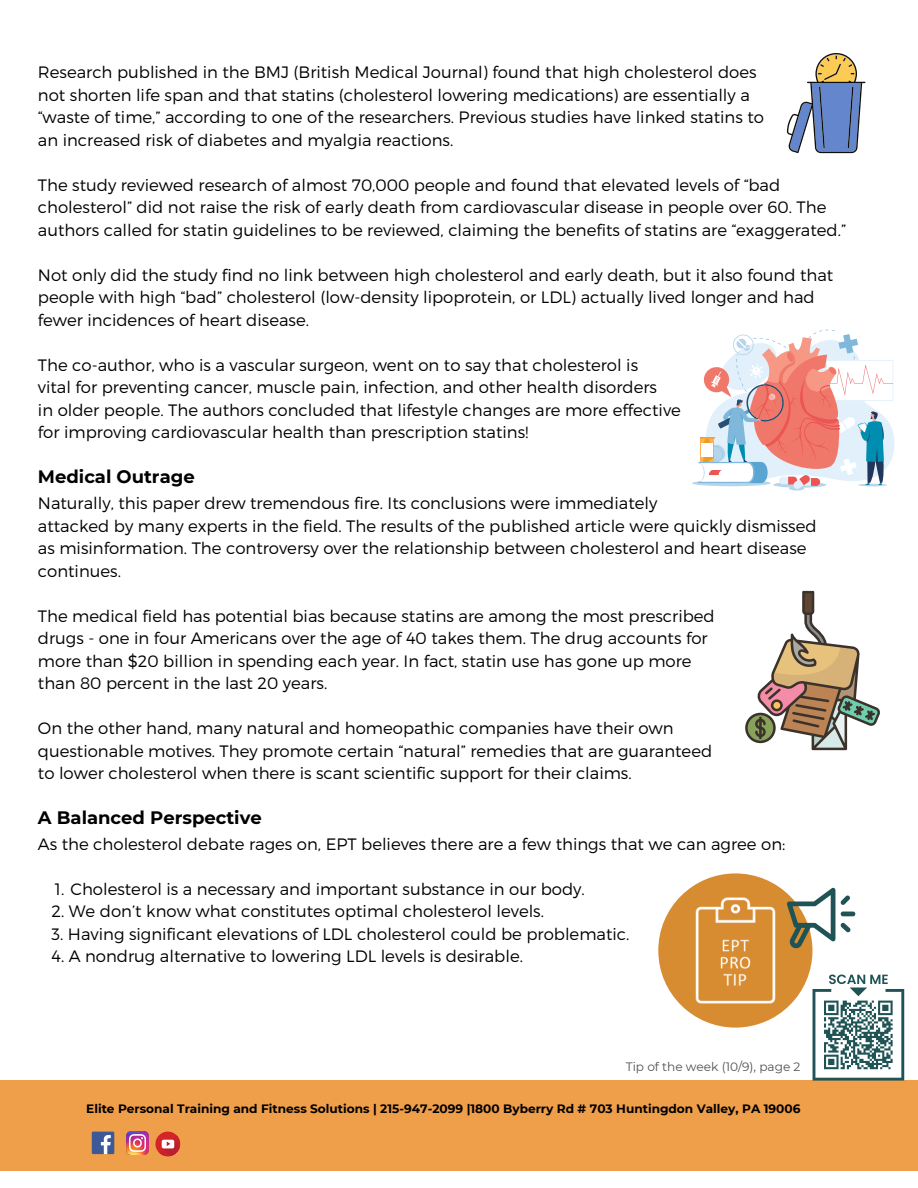
<style>
.page{position:relative;width:918px;height:1188px;background:#fff}
.page>*{position:absolute;margin:0;border:0;box-sizing:border-box;transform-origin:0 0}
.t1{font:700 18px "Montserrat";color:#000}
.t2{font:300 16.5px/22.5px "Montserrat";color:#000}
.t3{font:700 12.15px "Montserrat";color:#000}
.t4{font:12.15px "Montserrat";color:#4f524e}
</style>
<div class="page">
<div style="left:0;top:1081px;width:918px;height:90px;background:#ef9e4a"></div>
<svg style="left:813px;top:975px;width:91px;height:106px"></svg>
<div style="left:92px;top:1132px;width:22px;height:22px;background:#3d5a98"></div>
<svg style="left:101px;top:1135px;width:10px;height:19px"></svg>
<img style="left:126px;top:1132px;width:23px;height:22px">
<div style="left:155px;top:1132px;width:25px;height:24px;background:#d42428;border-radius:50%"></div>
<svg style="left:159px;top:1135px;width:22px;height:22px"></svg>
<svg style="left:787px;top:53px;width:78px;height:100px"></svg>
<svg style="left:745px;top:591px;width:135px;height:159px"></svg>
<svg style="left:692px;top:480px;width:79px;height:6px"></svg>
<svg style="left:698px;top:330px;width:196px;height:161px"></svg>
<div style="left:658px;top:873px;width:154px;height:155px;background:#d88c31;border-radius:50%"></div>
<img style="left:672px;top:888px;width:126px;height:126px">
<img style="left:694px;top:929px;width:83px;height:71px">
<svg style="left:787px;top:888px;width:48px;height:60px"></svg>
<svg style="left:841px;top:923px;width:9px;height:9px"></svg>
<svg style="left:841px;top:912px;width:14px;height:4px"></svg>
<svg style="left:841px;top:896px;width:9px;height:9px"></svg>
<p class="t2" style="left:38px;top:60px;width:720px">Research published in the BMJ (British Medical Journal) found that high cholesterol does</p>
<p class="t2" style="left:38px;top:83px;width:713px">not shorten life span and that statins (cholesterol lowering medications) are essentially a</p>
<p class="t2" style="left:38px;top:105px;width:728px">“waste of time,” according to one of the researchers. Previous studies have linked statins to</p>
<p class="t2" style="left:38px;top:128px;width:417px">an increased risk of diabetes and myalgia reactions.</p>
<p class="t2" style="left:38px;top:173px;width:810px">The study reviewed research of almost 70,000 people and found that elevated levels of “bad cholesterol” did not raise the risk of early death from cardiovascular disease in people over 60. The authors called for statin guidelines to be reviewed, claiming the benefits of statins are “exaggerated.”</p>
<p class="t2" style="left:38px;top:263px;width:797px">Not only did the study find no link between high cholesterol and early death, but it also found that people with high “bad” cholesterol (low-density lipoprotein, or LDL) actually lived longer and had fewer incidences of heart disease.</p>
<p class="t2" style="left:38px;top:353px;width:602px">The co-author, who is a vascular surgeon, went on to say that cholesterol is</p>
<p class="t2" style="left:38px;top:375px;width:621px">vital for preventing cancer, muscle pain, infection, and other health disorders</p>
<p class="t2" style="left:38px;top:398px;width:644px">in older people. The authors concluded that lifestyle changes are more effective</p>
<p class="t2" style="left:38px;top:420px;width:492px">for improving cardiovascular health than prescription statins!</p>
<p class="t1" style="left:38px;top:466px;width:158px">Medical Outrage</p>
<p class="t2" style="left:38px;top:491px;width:621px">Naturally, this paper drew tremendous fire. Its conclusions were immediately</p>
<p class="t2" style="left:38px;top:514px;width:780px">attacked by many experts in the field. The results of the published article were quickly dismissed</p>
<p class="t2" style="left:38px;top:536px;width:770px">as misinformation. The controversy over the relationship between cholesterol and heart disease continues.</p>
<p class="t2" style="left:38px;top:604px;width:678px">The medical field has potential bias because statins are among the most prescribed</p>
<p class="t2" style="left:38px;top:626px;width:671px">drugs - one in four Americans over the age of 40 takes them. The drug accounts for</p>
<p class="t2" style="left:38px;top:649px;width:655px">more than $20 billion in spending each year. In fact, statin use has gone up more</p>
<p class="t2" style="left:38px;top:671px;width:291px">than 80 percent in the last 20 years.</p>
<p class="t2" style="left:38px;top:716px;width:637px">On the other hand, many natural and homeopathic companies have their own</p>
<p class="t2" style="left:38px;top:739px;width:676px">questionable motives. They promote certain “natural” remedies that are guaranteed</p>
<p class="t2" style="left:38px;top:761px;width:595px">to lower cholesterol when there is scant scientific support for their claims.</p>
<p class="t1" style="left:38px;top:807px;width:225px">A Balanced Perspective</p>
<p class="t2" style="left:38px;top:832px;width:749px">As the cholesterol debate rages on, EPT believes there are a few things that we can agree on:</p>
<p class="t2" style="left:55px;top:877px;width:531px">1. Cholesterol is a necessary and important substance in our body.</p>
<p class="t2" style="left:52px;top:899px;width:494px">2. We don’t know what constitutes optimal cholesterol levels.</p>
<p class="t2" style="left:52px;top:922px;width:579px">3. Having significant elevations of LDL cholesterol could be problematic.</p>
<p class="t2" style="left:52px;top:944px;width:473px">4. A nondrug alternative to lowering LDL levels is desirable.</p>
<p class="t4" style="left:626px;top:1059px;width:176px">Tip of the week (10/9), page 2</p>
<p class="t3" style="left:86px;top:1102px;width:716px">Elite Personal Training and Fitness Solutions | 215-947-2099 |1800 Byberry Rd # 703 Huntingdon Valley, PA 19006</p>
</div>
